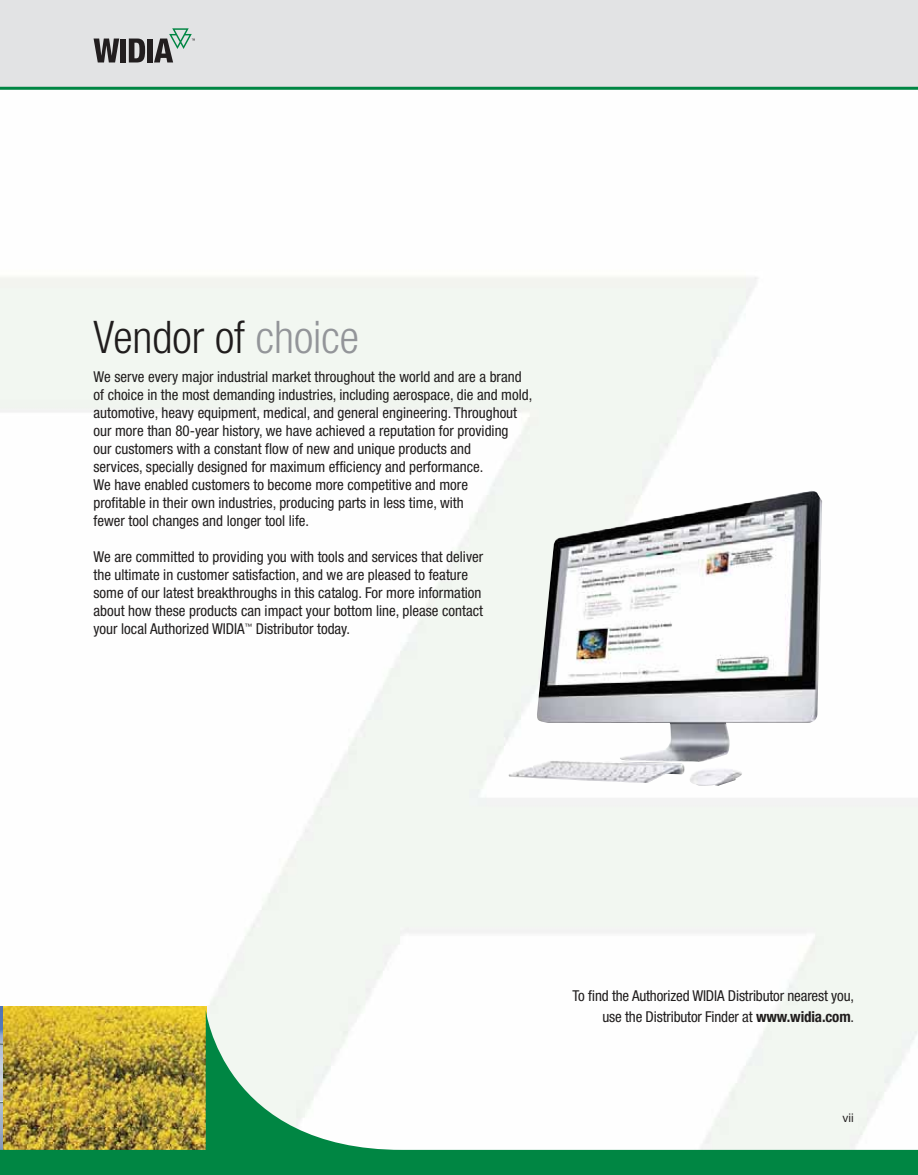
<style>
.page{position:relative;width:918px;height:1175px;background:#fff}
.page>*{position:absolute;margin:0;border:0;box-sizing:border-box;transform-origin:0 0}
.t1{font:300 condensed 45px "Helvetica Neue LT Std";color:#201d1d}
.t2{font:condensed 15px/18px "Helvetica Neue LT Std";color:#201d1d}
.t3{font:12px "Helvetica Neue LT Std";color:#201d1d}
.s1{color:#939599}
.s2{font-weight:700}
</style>
<div class="page">
<img style="left:0;top:277px;width:918px;height:732px">
<div style="left:0;top:0;width:918px;height:88px;background:#e2e3e4"></div>
<hr style="left:0;top:87px;width:918px;height:3px;background:#008643">
<svg style="left:94px;top:39px;width:25px;height:23px"></svg>
<div style="left:121px;top:39px;width:5px;height:23px;background:#221e1f"></div>
<svg style="left:129px;top:39px;width:16px;height:23px"></svg>
<div style="left:147px;top:39px;width:6px;height:23px;background:#221e1f"></div>
<svg style="left:154px;top:28px;width:41px;height:34px"></svg>
<img style="left:2px;top:1006px;width:204px;height:3px">
<hr style="left:0;top:1006px;width:2px;height:168px;background:#fff">
<svg style="left:0;top:1009px;width:918px;height:165px"></svg>
<img style="left:508px;top:490px;width:314px;height:296px">
<h1 class="t1" style="left:94px;top:321px;width:267px">Vendor of <span class="s1">choice</span></h1>
<p class="t2" style="left:94px;top:369px;width:440px">We serve every major industrial market throughout the world and are a brand of choice in the most demanding industries, including aerospace, die and mold, automotive, heavy equipment, medical, and general engineering. Throughout our more than 80-year history, we have achieved a reputation for providing<br>our customers with a constant flow of new and unique products and<br>services, specially designed for maximum efficiency and performance.<br>We have enabled customers to become more competitive and more<br>profitable in their own industries, producing parts in less time, with<br>fewer tool changes and longer tool life.</p>
<p class="t2" style="left:94px;top:549px;width:391px">We are committed to providing you with tools and services that deliver the ultimate in customer satisfaction, and we are pleased to feature some of our latest breakthroughs in this catalog. For more information about how these products can impact your bottom line, please contact your local Authorized WIDIA<sup>™</sup> Distributor today.</p>
<p class="t2" style="left:573px;top:987px;width:283px;line-height:21px;text-align:right">To find the Authorized WIDIA Distributor nearest you, use the Distributor Finder at <span class="s2">www.widia.com</span>.</p>
<p class="t3" style="left:843px;top:1113px;width:13px">vii</p>
</div>
